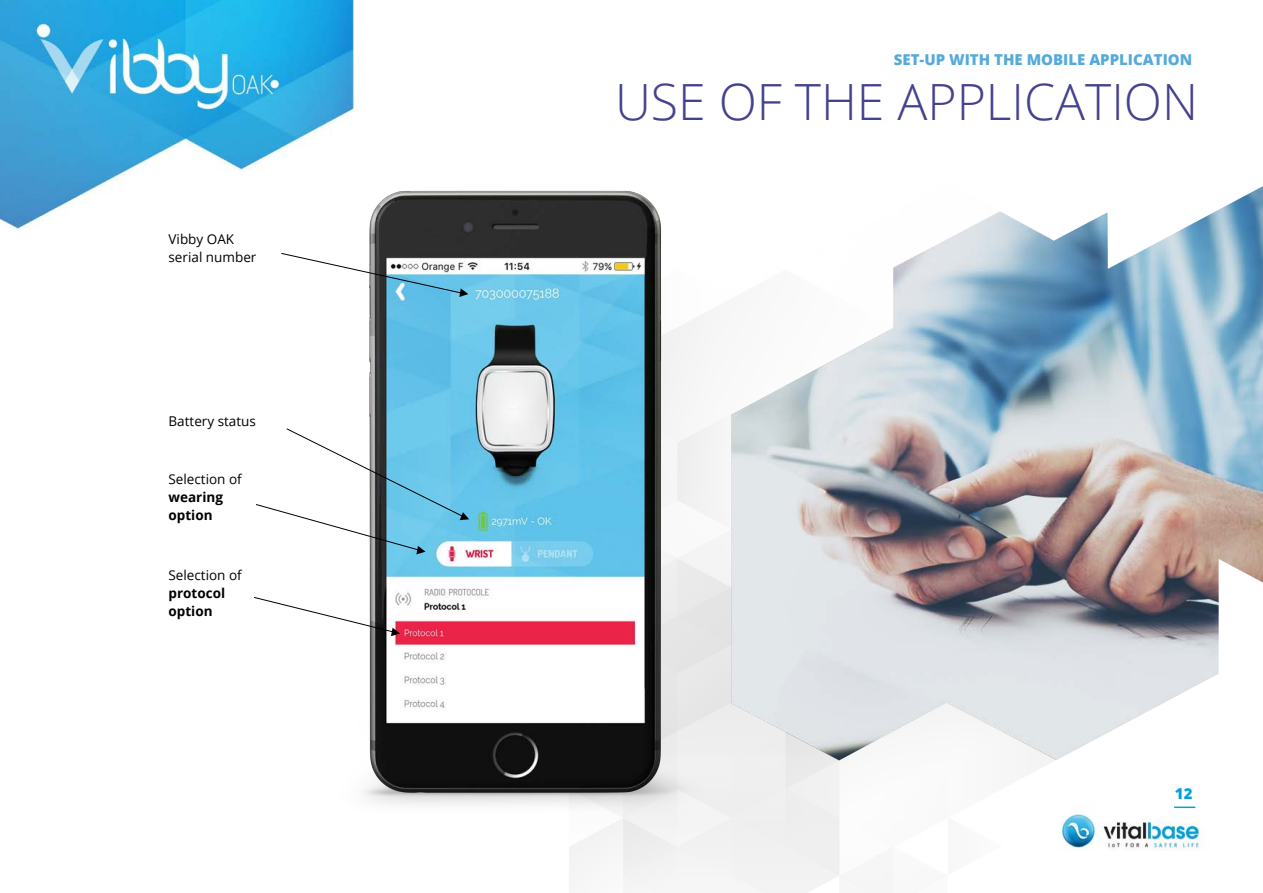
<style>
.page{position:relative;width:1263px;height:893px;background:#fff}
.page>*{position:absolute;margin:0;border:0;box-sizing:border-box;transform-origin:0 0}
.t1{font:300 49.95px "Open Sans";color:#44428e}
.t2{font:800 15px "Open Sans";color:#56aad8}
.t3{font:800 15px "Open Sans";color:#00a1e0}
.t4{font:13.5px/18px "Open Sans";color:#000}
.t5{font:700 13.5px/18px "Open Sans";color:#000}
</style>
<div class="page">
<img style="left:0;top:0;width:355px;height:229px">
<img style="left:569px;top:186px;width:694px;height:707px">
<hr style="left:1174px;top:806px;width:21px;height:2px;background:#00a1e0">
<img style="left:265px;top:139px;width:552px;height:720px">
<svg style="left:280px;top:252px;width:188px;height:45px"></svg>
<svg style="left:256px;top:428px;width:213px;height:126px"></svg>
<svg style="left:254px;top:596px;width:146px;height:40px"></svg>
<p class="t4" style="left:169px;top:230px;width:89px">Vibby OAK serial number</p>
<p class="t4" style="left:169px;top:412px;width:89px">Battery status</p>
<p class="t4" style="left:169px;top:470px;width:75px">Selection of</p>
<p class="t5" style="left:169px;top:488px;width:56px">wearing option</p>
<p class="t4" style="left:169px;top:565px;width:75px">Selection of</p>
<p class="t5" style="left:169px;top:583px;width:58px">protocol option</p>
<p class="t2" style="left:894px;top:48px;width:300px">SET-UP WITH THE MOBILE APPLICATION</p>
<h1 class="t1" style="left:615px;top:68px;width:585px">USE OF THE APPLICATION</h1>
<p class="t3" style="left:1175px;top:783px;width:19px">12</p>
</div>
